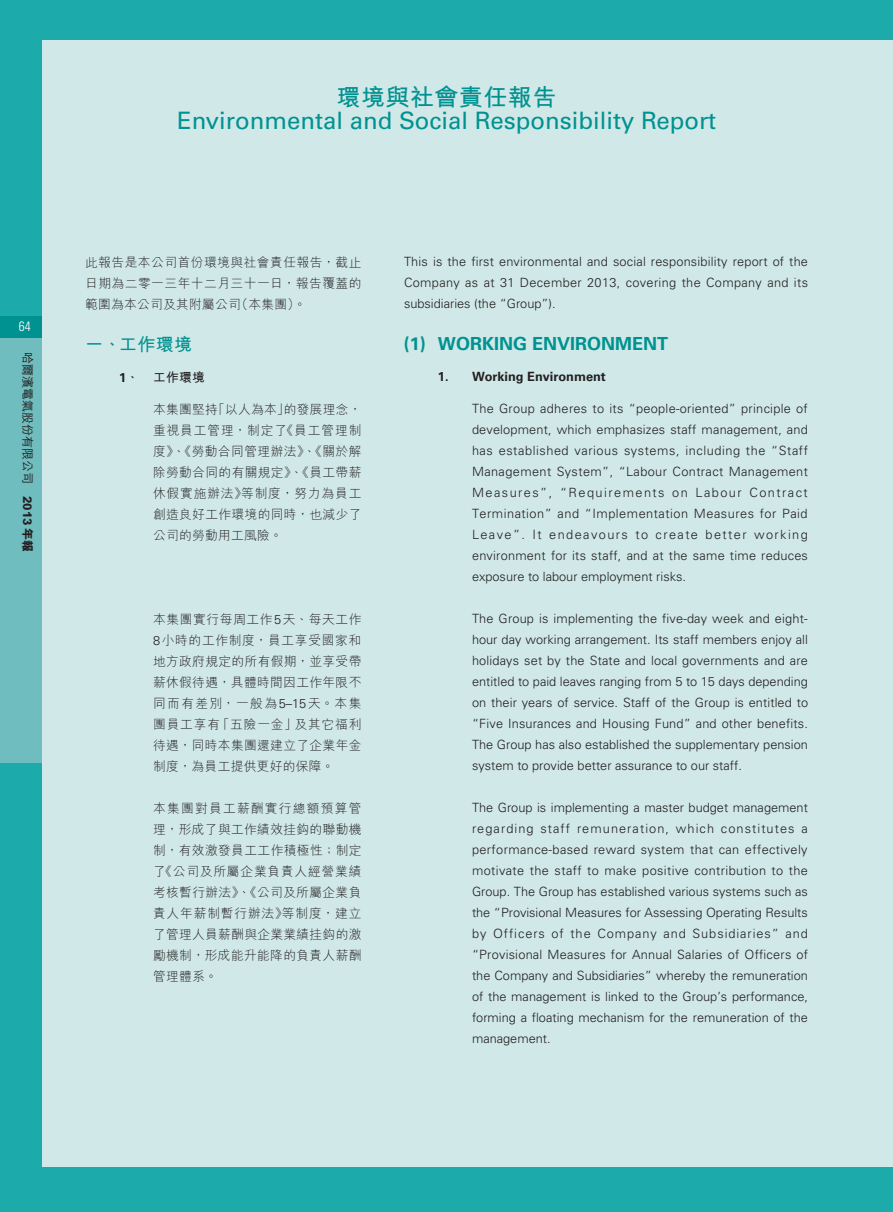
<style>
.page{position:relative;width:893px;height:1212px;background:#1caaaa}
.page>*{position:absolute;margin:0;border:0;box-sizing:border-box;transform-origin:0 0}
.t1{font:24px "Univers LT Std";color:#009290}
.t2{font:700 24px "M Hei HK";letter-spacing:.02em;color:#009290}
.t3{font:700 18px "Univers LT Std";color:#009290}
.t4{font:700 18px "M Hei HK";color:#009290}
.t5{font:300 condensed 13.5px "Univers LT Std";color:#fff}
.t6{font:300 12.75px/21px "Univers LT Std";color:#231f20;text-align:justify}
.t7{font:300 12.75px/21px "M Hei HK";letter-spacing:.025em;color:#231f20;text-align:justify}
.t8{font:700 12.75px "Univers LT Std";color:#231f20}
.t9{font:700 12.75px "M Hei HK";color:#231f20}
.t10{font:500 12px "M Hei HK";color:#231f20}
.s1{font-weight:800}
.s2{font-family:"Univers LT Std"}
</style>
<div class="page">
<div style="left:0;top:316px;width:44px;height:447px;background:#6fbdbe"></div>
<div style="left:0;top:316px;width:44px;height:21px;background:#009290"></div>
<div style="left:43px;top:40px;width:850px;height:1126px;background:#d0e8e8"></div>
<p class="t5" style="left:19px;top:318px;width:13px">64</p>
<p class="t10" style="left:36px;top:352px;width:202px;rotate:90deg">哈爾濱電氣股份有限公司 <span class="s1">2013 年報</span></p>
<h1 class="t2" style="left:337px;top:80px;width:221px">環境與社會責任報告</h1>
<h1 class="t1" style="left:177px;top:106px;width:540px">Environmental and Social Responsibility Report</h1>
<p class="t7" style="left:85px;top:251px;width:278px">此報告是本公司首份環境與社會責任報告，截止日期為二零一三年十二月三十一日，報告覆蓋的範圍為本公司及其附屬公司（本集團）。</p>
<h2 class="t4" style="left:85px;top:331px;width:109px">一、工作環境</h2>
<p class="t9" style="left:119px;top:368px;width:87px"><span class="s2">1</span>、 工作環境</p>
<p class="t7" style="left:153px;top:398px;width:210px">本集團堅持「以人為本」的發展理念，重視員工管理，制定了《員工管理制度》、《勞動合同管理辦法》、《關於解除勞動合同的有關規定》、《員工帶薪休假實施辦法》等制度，努力為員工創造良好工作環境的同時，也減少了公司的勞動用工風險。</p>
<p class="t7" style="left:153px;top:608px;width:210px">本集團實行每周工作<span class="s2">5</span>天、每天工作<span class="s2">8</span>小時的工作制度，員工享受國家和地方政府規定的所有假期，並享受帶薪休假待遇，具體時間因工作年限不同而有差別，一般為<span class="s2">5–15</span>天。本集團員工享有「五險一金」及其它福利待遇，同時本集團還建立了企業年金制度，為員工提供更好的保障。</p>
<p class="t7" style="left:153px;top:797px;width:210px">本集團對員工薪酬實行總額預算管理，形成了與工作績效挂鈎的聯動機制，有效激發員工工作積極性；制定了《公司及所屬企業負責人經營業績考核暫行辦法》、《公司及所屬企業負責人年薪制暫行辦法》等制度，建立了管理人員薪酬與企業業績挂鈎的激勵機制，形成能升能降的負責人薪酬管理體系。</p>
<p class="t6" style="left:404px;top:251px;width:406px">This is the first environmental and social responsibility report of the Company as at 31 December 2013, covering the Company and its subsidiaries (the “Group”).</p>
<h2 class="t3" style="left:404px;top:333px;width:65px">(1) Working</h2>
<h2 class="t3" style="left:532px;top:333px;width:25px">Environment</h2>
<p class="t8" style="left:438px;top:369px;width:169px">1. Working Environment</p>
<p class="t6" style="left:472px;top:398px;width:337px">The Group adheres to its “people-oriented” principle of development, which emphasizes staff management, and has established various systems, including the “Staff Management System”, “Labour Contract Management Measures”, “Requirements on Labour Contract Termination” and “Implementation Measures for Paid Leave”. It endeavours to create better working environment for its staff, and at the same time reduces exposure to labour employment risks.</p>
<p class="t6" style="left:472px;top:608px;width:338px">The Group is implementing the five-day week and eight&shy;hour day working arrangement. Its staff members enjoy all holidays set by the State and local governments and are entitled to paid leaves ranging from 5 to 15 days depending on their years of service. Staff of the Group is entitled to “Five Insurances and Housing Fund” and other benefits.<br>The Group has also established the supplementary pension system to provide better assurance to our staff.</p>
<p class="t6" style="left:472px;top:797px;width:338px">The Group is implementing a master budget management regarding staff remuneration, which constitutes a performance-based reward system that can effectively motivate the staff to make positive contribution to the Group. The Group has established various systems such as the “Provisional Measures for Assessing Operating Results by Officers of the Company and Subsidiaries” and “Provisional Measures for Annual Salaries of Officers of the Company and Subsidiaries” whereby the remuneration of the management is linked to the Group’s performance, forming a floating mechanism for the remuneration of the management.</p>
</div>
